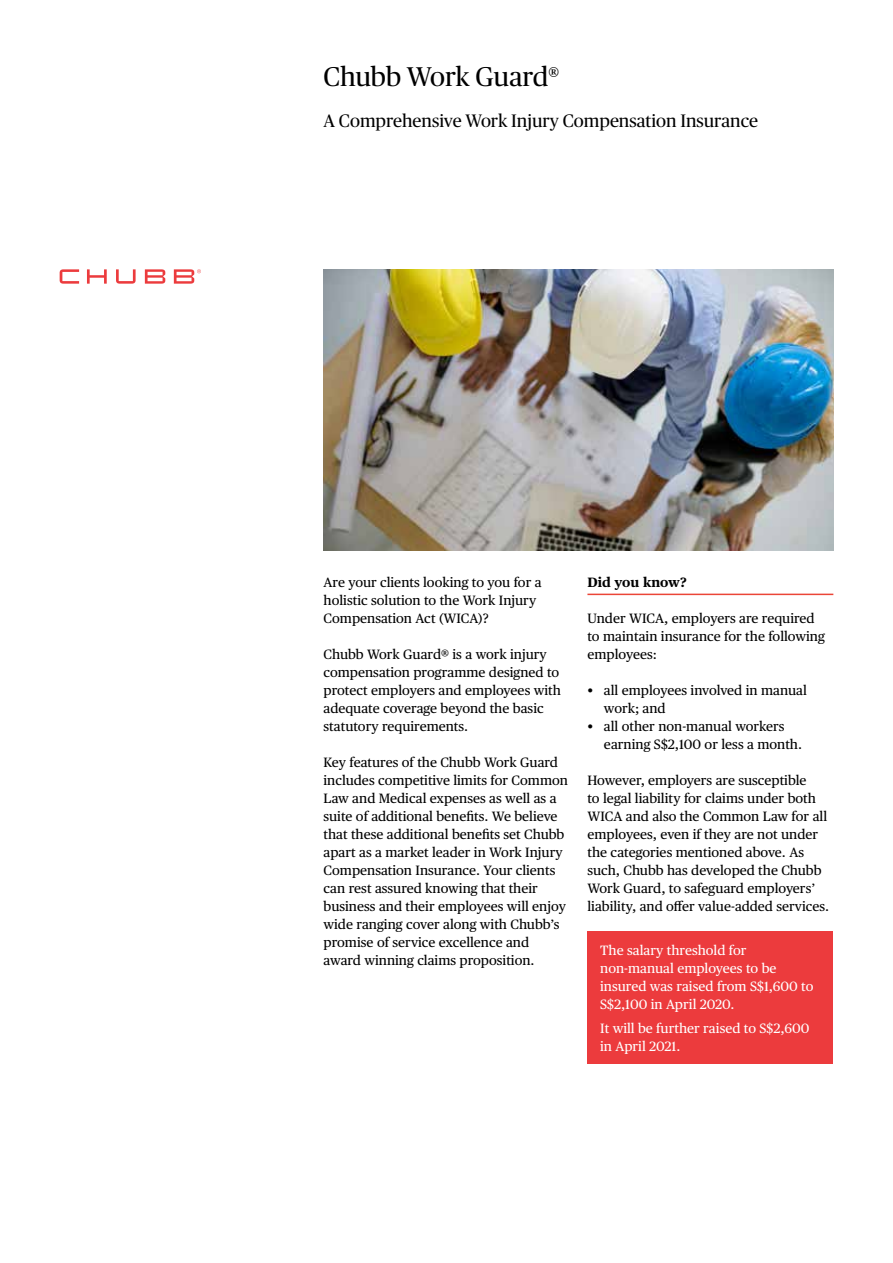
<style>
.page{position:relative;width:893px;height:1263px;background:#fff}
.page>*{position:absolute;margin:0;border:0;box-sizing:border-box;transform-origin:0 0}
.t1{font:27px "Chubb Publico";color:#000}
.t2{font:18px "Chubb Publico";color:#000}
.t3{font:13.5px/18px "Chubb Publico Text";color:#000}
.t4{font:13.5px/18px "Chubb Publico Text";color:#fff}
.t5{font:700 13.5px "Chubb Publico Text";color:#000}
</style>
<div class="page">
<hr style="left:587px;top:594px;width:246px;height:1px;background:#eb4537">
<img style="left:324px;top:269px;width:509px;height:282px">
<svg style="left:60px;top:269px;width:141px;height:15px"></svg>
<div style="left:587px;top:931px;width:246px;height:133px;background:#ec3b3d"></div>
<h1 class="t1" style="left:324px;top:58px;width:237px">Chubb Work Guard®</h1>
<h2 class="t2" style="left:324px;top:108px;width:436px">A Comprehensive Work Injury Compensation Insurance</h2>
<p class="t3" style="left:324px;top:572px;width:220px">Are your clients looking to you for a holistic solution to the Work Injury<br>Compensation Act (WICA)?</p>
<p class="t3" style="left:324px;top:644px;width:239px">Chubb Work Guard® is a work injury compensation programme designed to protect employers and employees with adequate coverage beyond the basic statutory requirements.</p>
<p class="t3" style="left:324px;top:752px;width:246px">Key features of the Chubb Work Guard includes competitive limits for Common Law and Medical expenses as well as a suite of additional benefits. We believe that these additional benefits set Chubb apart as a market leader in Work Injury Compensation Insurance. Your clients can rest assured knowing that their business and their employees will enjoy wide ranging cover along with Chubb’s promise of service excellence and award winning claims proposition.</p>
<p class="t5" style="left:587px;top:572px;width:101px">Did you know?</p>
<p class="t3" style="left:587px;top:608px;width:239px">Under WICA, employers are required to maintain insurance for the following employees:</p>
<p class="t3" style="left:604px;top:680px;width:204px;text-indent:-16px">• all employees involved in manual work; and</p>
<p class="t3" style="left:604px;top:716px;width:200px;text-indent:-16px">• all other non-manual workers earning S$2,100 or less a month.</p>
<p class="t3" style="left:587px;top:770px;width:243px">However, employers are susceptible<br>to legal liability for claims under both WICA and also the Common Law for all employees, even if they are not under the categories mentioned above. As such, Chubb has developed the Chubb Work Guard, to safeguard employers’ liability, and offer value-added services.</p>
<p class="t4" style="left:600px;top:940px;width:215px">The salary threshold for non-manual employees to be insured was raised from S$1,600 to<br>S$2,100 in April 2020.</p>
<p class="t4" style="left:600px;top:1019px;width:211px">It will be further raised to S$2,600 in April 2021.</p>
</div>
